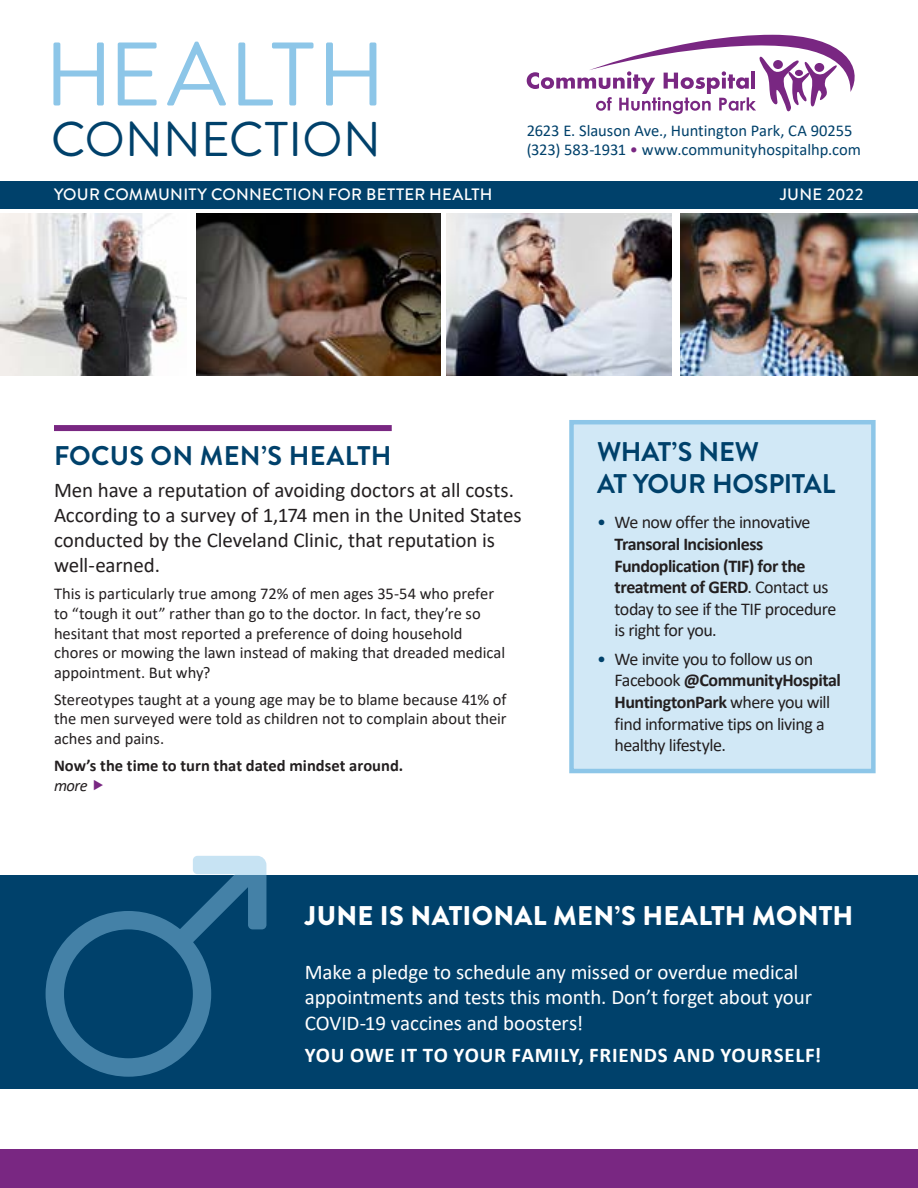
<style>
.page{position:relative;width:918px;height:1188px;background:#fff}
.page>*{position:absolute;margin:0;border:0;box-sizing:border-box;transform-origin:0 0}
.t1{font:90px "Brandon Grotesque";letter-spacing:.03em;color:#8dc6e8}
.t2{font:48.75px "Brandon Grotesque";letter-spacing:.005em;color:#00416b}
.t3{font:700 27px/32.4px "Brandon Grotesque";letter-spacing:-.005em;color:#00416b}
.t4{font:900 27px "Brandon Grotesque";letter-spacing:.01em;color:#fff}
.t5{font:21px/25.2px "Calibri";letter-spacing:-.01em;color:#231f20}
.t6{font:21px/25.2px "Calibri";letter-spacing:-.005em;color:#fff}
.t7{font:700 21px "Calibri";letter-spacing:.035em;color:#fff}
.t8{font:18px/21.6px "Calibri";letter-spacing:-.03em;color:#231f20}
.t9{font:16.5px/19.8px "Calibri";color:#231f20}
.t10{font:16.5px/19.8px "Calibri";color:#00416b}
.t11{font:700 16.5px "Calibri";color:#231f20}
.t12{font:500 16.5px "Brandon Grotesque";letter-spacing:.015em;color:#fff}
.t13{font:500 16.5px "Brandon Grotesque";letter-spacing:-.01em;color:#fff}
.t14{font:italic 16.5px "Calibri";color:#231f20}
.s1{color:#792782}
.s2{color:#00416b}
.s3{font-weight:700}
</style>
<div class="page">
<div style="left:0;top:875px;width:918px;height:214px;background:#00416b"></div>
<div style="left:54px;top:425px;width:338px;height:6px;background:#792782"></div>
<div style="left:569px;top:420px;width:307px;height:353px;background:#d1e8f6;border:4px solid #8dc6e8"></div>
<img style="left:681px;top:214px;width:237px;height:161px">
<img style="left:447px;top:214px;width:225px;height:162px">
<img style="left:197px;top:214px;width:243px;height:162px">
<img style="left:0;top:214px;width:187px;height:162px">
<div style="left:0;top:181px;width:918px;height:27px;background:#00416b"></div>
<div style="left:0;top:1149px;width:918px;height:39px;background:#792782"></div>
<svg style="left:527px;top:35px;width:328px;height:79px"></svg>
<div style="left:814px;top:63px;width:10px;height:9px;background:#792782;border-radius:50%"></div>
<h1 class="t1" style="left:44px;top:13px;width:343px">HEALTH</h1>
<h2 class="t2" style="left:51px;top:106px;width:331px">CONNECTION</h2>
<p class="t10" style="left:527px;top:120px;width:336px">2623 E. Slauson Ave., Huntington Park, CA 90255 (323) 583-1931 <span class="s1">•</span> www.communityhospitalhp.com</p>
<p class="t12" style="left:54px;top:183px;width:440px">YOUR COMMUNITY CONNECTION FOR BETTER HEALTH</p>
<p class="t13" style="left:780px;top:183px;width:86px">JUNE 2022</p>
<h3 class="t3" style="left:54px;top:440px;width:339px">FOCUS ON MEN’S HEALTH</h3>
<p class="t5" style="left:54px;top:477px;width:469px">Men have a reputation of avoiding doctors at all costs.<br>According to a survey of 1,174 men in the United States conducted by the Cleveland Clinic, that reputation is well-earned.</p>
<p class="t9" style="left:54px;top:583px;width:453px">This is particularly true among 72% of men ages 35-54 who prefer to “tough it out” rather than go to the doctor. In fact, they’re so hesitant that most reported a preference of doing household chores or mowing the lawn instead of making that dreaded medical appointment. But why?</p>
<p class="t9" style="left:54px;top:689px;width:454px;text-align:justify">Stereotypes taught at a young age may be to blame because 41% of the men surveyed were told as children not to complain about their aches and pains.</p>
<p class="t11" style="left:54px;top:754px;width:351px">Now’s the time to turn that dated mindset around.</p>
<p class="t14" style="left:54px;top:774px;width:35px">more</p>
<h3 class="t3" style="left:597px;top:436px;width:240px">WHAT’S NEW<br>AT YOUR HOSPITAL</h3>
<p class="t8" style="left:615px;top:511px;width:223px;text-indent:-18px"><span class="s2">•</span> We now offer the innovative<br><span class="s3">Transoral Incisionless<br>Fundoplication (TIF) for the treatment of GERD</span>. Contact us today to see if the TIF procedure is right for you.</p>
<p class="t8" style="left:615px;top:648px;width:228px;text-indent:-18px"><span class="s2">•</span> We invite you to follow us on<br>Facebook <span class="s3">@CommunityHospital<br>HuntingtonPark</span> where you will find informative tips on living a healthy lifestyle.</p>
<h3 class="t4" style="left:305px;top:896px;width:550px">JUNE IS NATIONAL MEN’S HEALTH MONTH</h3>
<p class="t6" style="left:305px;top:959px;width:509px">Make a pledge to schedule any missed or overdue medical appointments and tests this month. Don’t forget about your<br>COVID-19 vaccines and boosters!</p>
<p class="t7" style="left:305px;top:1040px;width:518px">YOU OWE IT TO YOUR FAMILY, FRIENDS AND YOURSELF!</p>
</div>
